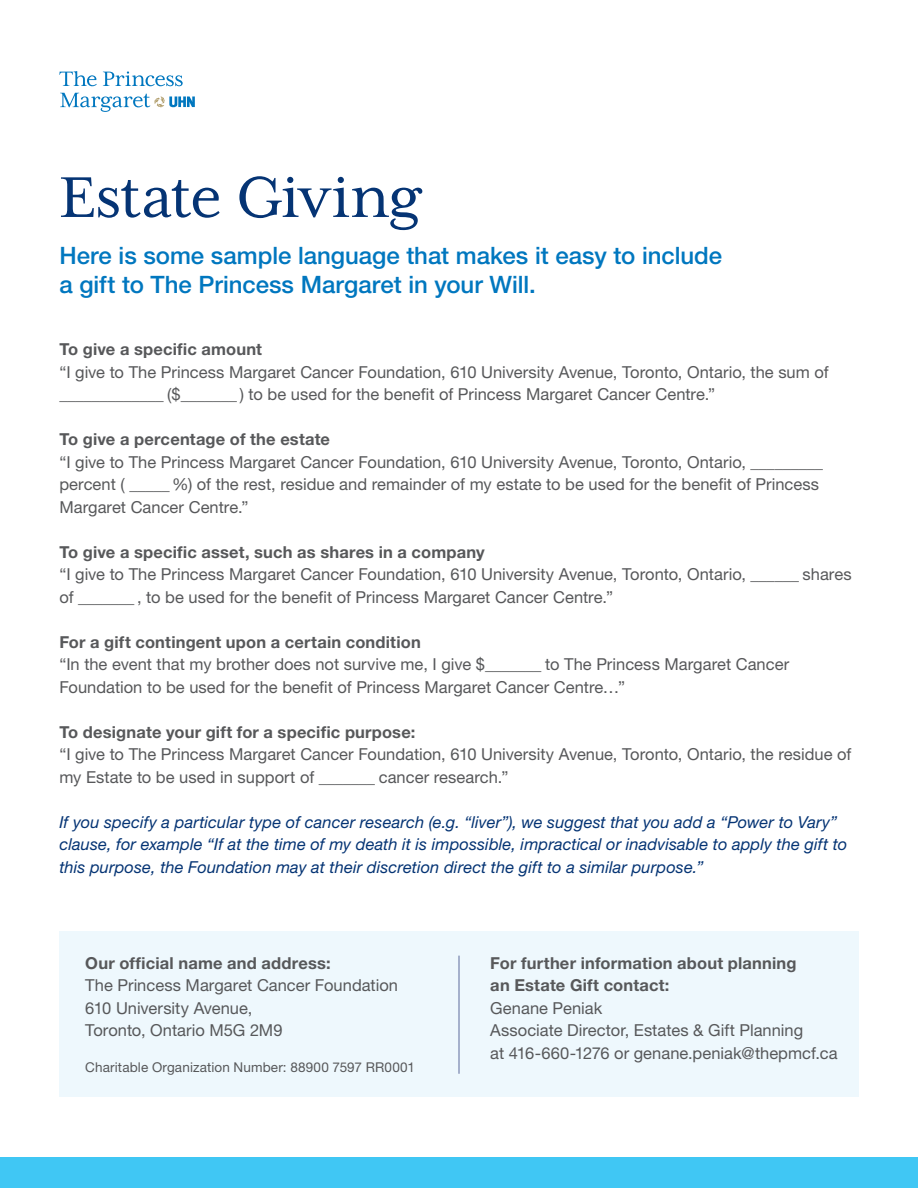
<style>
.page{position:relative;width:918px;height:1188px;background:#fff}
.page>*{position:absolute;margin:0;border:0;box-sizing:border-box;transform-origin:0 0}
.Headers_2__Dark_blue{font:66px "Mrs Eaves XL Serif OT";letter-spacing:-.01em;color:#053474}
.Subheads_1__Dark_blue{font:500 24px/28.8px "Helvetica Neue LT Std";color:#0077bf}
.NEW_-_Body_Sm_Subheads{font:16.5px/22.5px "Helvetica Neue LT Std";color:#57585a}
.NEW_-_Body_Sm_Subheads-2{font:italic 16.5px/22.5px "Helvetica Neue LT Std";letter-spacing:.005em;color:#053474}
.NEW_-_Body_Sm_Subheads-3{font:700 16.5px "Helvetica Neue LT Std";letter-spacing:.01em;color:#57585a}
.NEW_-_Body_Sm_Subheads-4{font:13.5px "Helvetica Neue LT Std";letter-spacing:.01em;color:#57585a}
</style>
<div class="page">
<div style="left:0;top:1158px;width:918px;height:30px;background:#40c7f4"></div>
<div style="left:59px;top:931px;width:800px;height:165px;background:#eef8fd"></div>
<hr style="left:459px;top:956px;width:1px;height:118px;background:#5e6c9d">
<svg style="left:59px;top:71px;width:124px;height:15px"></svg>
<svg style="left:60px;top:93px;width:135px;height:19px"></svg>
<p class="Headers_2__Dark_blue" style="left:59px;top:162px;width:363px">Estate Giving</p>
<p class="Subheads_1__Dark_blue" style="left:59px;top:241px;width:664px">Here is some sample language that makes it easy to include a gift to The Princess Margaret in your Will.</p>
<p class="NEW_-_Body_Sm_Subheads-3" style="left:59px;top:339px;width:204px">To give a specific amount</p>
<p class="NEW_-_Body_Sm_Subheads" style="left:59px;top:360px;width:771px">“I give to The Princess Margaret Cancer Foundation, 610 University Avenue, Toronto, Ontario, the sum of _____________ ($_______ ) to be used for the benefit of Princess Margaret Cancer Centre.”</p>
<p class="NEW_-_Body_Sm_Subheads-3" style="left:59px;top:429px;width:272px">To give a percentage of the estate</p>
<p class="NEW_-_Body_Sm_Subheads" style="left:59px;top:450px;width:765px">“I give to The Princess Margaret Cancer Foundation, 610 University Avenue, Toronto, Ontario, _________ percent ( _____ %) of the rest, residue and remainder of my estate to be used for the benefit of Princess<br>Margaret Cancer Centre.”</p>
<p class="NEW_-_Body_Sm_Subheads-3" style="left:59px;top:542px;width:427px">To give a specific asset, such as shares in a company</p>
<p class="NEW_-_Body_Sm_Subheads" style="left:59px;top:563px;width:794px">“I give to The Princess Margaret Cancer Foundation, 610 University Avenue, Toronto, Ontario, ______ shares of _______ , to be used for the benefit of Princess Margaret Cancer Centre.”</p>
<p class="NEW_-_Body_Sm_Subheads-3" style="left:59px;top:632px;width:363px">For a gift contingent upon a certain condition</p>
<p class="NEW_-_Body_Sm_Subheads" style="left:59px;top:653px;width:731px">“In the event that my brother does not survive me, I give $_______ to The Princess Margaret Cancer<br>Foundation to be used for the benefit of Princess Margaret Cancer Centre…”</p>
<p class="NEW_-_Body_Sm_Subheads-3" style="left:59px;top:722px;width:357px">To designate your gift for a specific purpose:</p>
<p class="NEW_-_Body_Sm_Subheads" style="left:59px;top:743px;width:794px">“I give to The Princess Margaret Cancer Foundation, 610 University Avenue, Toronto, Ontario, the residue of my Estate to be used in support of _______ cancer research.”</p>
<p class="NEW_-_Body_Sm_Subheads-2" style="left:59px;top:810px;width:790px">If you specify a particular type of cancer research (e.g. “liver”), we suggest that you add a “Power to Vary” clause, for example “If at the time of my death it is impossible, impractical or inadvisable to apply the gift to this purpose, the Foundation may at their discretion direct the gift to a similar purpose.”</p>
<p class="NEW_-_Body_Sm_Subheads-3" style="left:85px;top:953px;width:247px">Our official name and address:</p>
<p class="NEW_-_Body_Sm_Subheads" style="left:85px;top:974px;width:314px">The Princess Margaret Cancer Foundation</p>
<p class="NEW_-_Body_Sm_Subheads" style="left:85px;top:996px;width:169px">610 University Avenue,</p>
<p class="NEW_-_Body_Sm_Subheads" style="left:85px;top:1019px;width:199px">Toronto, Ontario M5G 2M9</p>
<p class="NEW_-_Body_Sm_Subheads-4" style="left:85px;top:1059px;width:331px">Charitable Organization Number: 88900 7597 RR0001</p>
<p class="NEW_-_Body_Sm_Subheads-3" style="left:490px;top:953px;width:308px">For further information about planning</p>
<p class="NEW_-_Body_Sm_Subheads-3" style="left:490px;top:975px;width:181px">an Estate Gift contact:</p>
<p class="NEW_-_Body_Sm_Subheads" style="left:490px;top:996px;width:113px">Genane Peniak</p>
<p class="NEW_-_Body_Sm_Subheads" style="left:490px;top:1019px;width:314px">Associate Director, Estates &amp; Gift Planning</p>
<p class="NEW_-_Body_Sm_Subheads" style="left:490px;top:1041px;width:349px">at 416-660-1276 or genane.peniak@thepmcf.ca</p>
</div>
